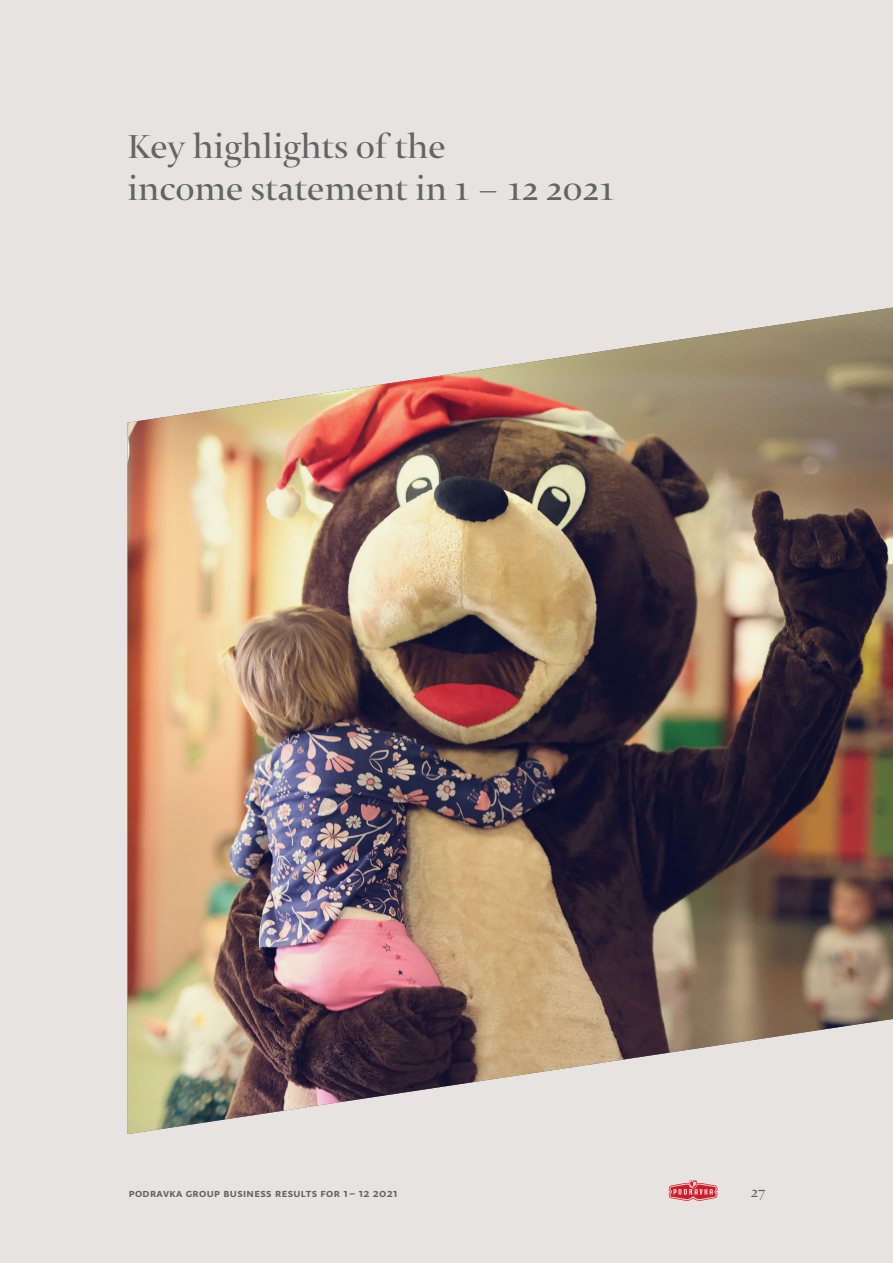
<style>
.page{position:relative;width:893px;height:1263px;background:#e7e3e0}
.page>*{position:absolute;margin:0;border:0;box-sizing:border-box;transform-origin:0 0}
.t1{font:37.5px/42px "Thema";color:#636466}
.t2{font:16.5px "Thema";color:#636466}
.t3{font:500 12px "Typonine Sans";letter-spacing:.03em;color:#636466}
</style>
<div class="page">
<svg style="left:669px;top:1180px;width:48px;height:21px"></svg>
<img style="left:128px;top:307px;width:765px;height:827px">
<p class="t1" style="left:128px;top:128px;width:488px">Key highlights of the<br>income statement in 1 – 12 2021</p>
<p class="t3" style="left:129px;top:1186px;width:270px">podravka group business results for 1– 12 2021</p>
<p class="t2" style="left:751px;top:1183px;width:16px">27</p>
</div>
